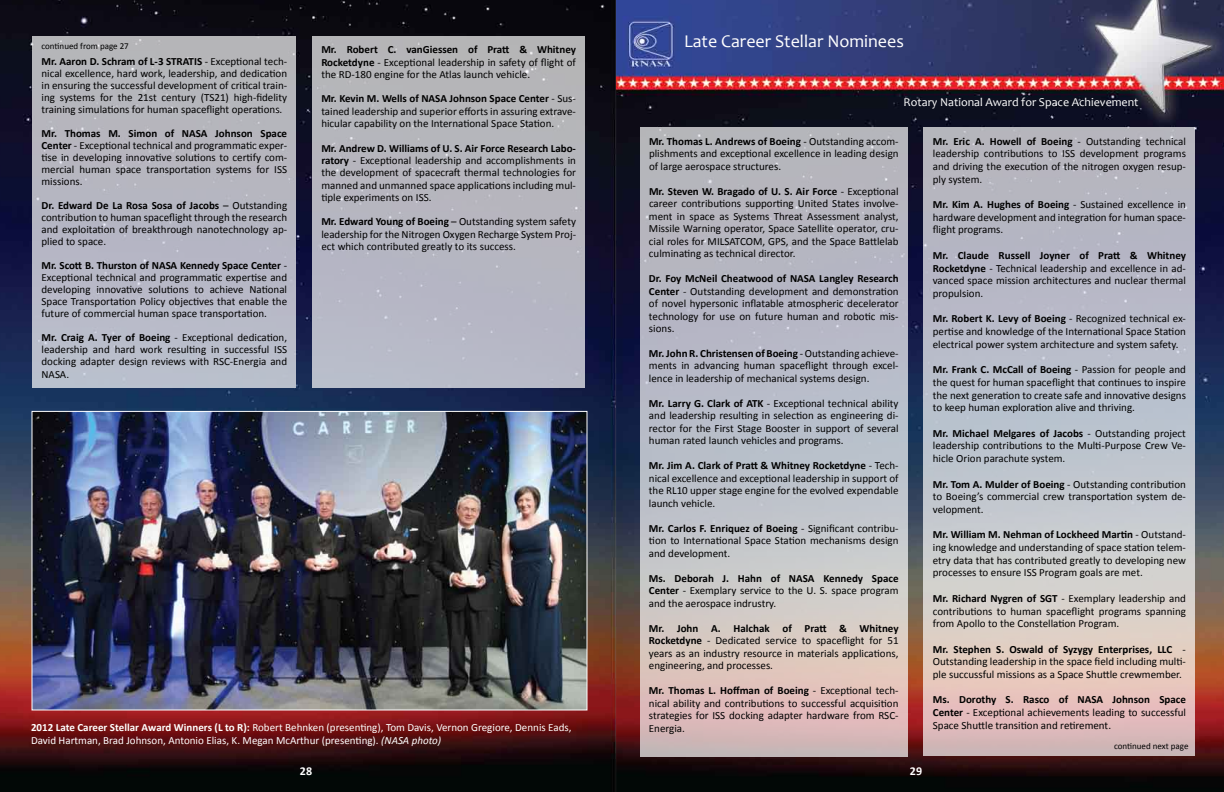
<style>
.page{position:relative;width:1224px;height:792px;background:#fff}
.page>*{position:absolute;margin:0;border:0;box-sizing:border-box;transform-origin:0 0}
.t1{font:18px "Candara";color:#fff}
.t2{font:12px "Candara";color:#fff}
.t3{font:700 12px "Calibri";color:#fff}
.t4{font:11px/12.5px "Calibri";color:#000;text-align:justify}
.t5{font:11px "Calibri";color:#fff}
.t6{font:9px "Calibri";color:#000}
.s1{font-weight:700}
.s2{font-style:italic}
</style>
<div class="page">
<img style="left:0;top:0;width:1224px;height:792px">
<img style="left:612px;top:0;width:9px;height:792px">
<div style="left:33px;top:36px;width:263px;height:352px;background:#b6b6c2"></div>
<div style="left:312px;top:36px;width:273px;height:352px;background:#b5b6bf"></div>
<svg style="left:640px;top:127px;width:268px;height:630px;background:#c1bdc3"></svg>
<svg style="left:924px;top:127px;width:271px;height:629px;background:#c5c1c6"></svg>
<img style="left:34px;top:413px;width:552px;height:295px">
<div style="left:32px;top:411px;width:556px;height:299px;border:1px solid #fff"></div>
<h1 class="t1" style="left:684px;top:30px;width:221px">Late Career Stellar Nominees</h1>
<p class="t6" style="left:41px;top:40px;width:89px">continued from page 27</p>
<p class="t4" style="left:321px;top:43px;width:256px"><span class="s1">Mr. Robert C. vanGiessen of Pratt &amp; Whitney Rocketdyne</span> - Exceptional leadership in safety of flight of the RD-180 engine for the Atlas launch vehicle.</p>
<p class="t4" style="left:321px;top:93px;width:256px"><span class="s1">Mr. Kevin M. Wells of NASA Johnson Space Center</span> - Sus&shy;tained leadership and superior efforts in assuring extrave&shy;hicular capability on the International Space Station.</p>
<p class="t4" style="left:321px;top:142px;width:256px"><span class="s1">Mr. Andrew D. Williams of U. S. Air Force Research Labo&shy;ratory</span> - Exceptional leadership and accomplishments in the development of spacecraft thermal technologies for manned and unmanned space applications including mul&shy;tiple experiments on ISS.</p>
<p class="t4" style="left:321px;top:216px;width:256px"><span class="s1">Mr. Edward Young of Boeing</span> – Outstanding system safety leadership for the Nitrogen Oxygen Recharge System Proj&shy;ect which contributed greatly to its success.</p>
<p class="t4" style="left:42px;top:56px;width:247px;line-height:12px"><span class="s1">Mr. Aaron D. Schram of L-3 STRATIS</span> - Exceptional tech&shy;nical excellence, hard work, leadership, and dedication in ensuring the successful development of critical train&shy;ing systems for the 21st century (TS21) high-fidelity training simulations for human spaceflight operations.</p>
<p class="t4" style="left:42px;top:128px;width:247px;line-height:12px"><span class="s1">Mr. Thomas M. Simon of NASA Johnson Space Center</span> - Exceptional technical and programmatic exper&shy;tise in developing innovative solutions to certify com&shy;mercial human space transportation systems for ISS missions.</p>
<p class="t4" style="left:42px;top:200px;width:247px;line-height:12px"><span class="s1">Dr. Edward De La Rosa Sosa of Jacobs</span> – Outstanding contribution to human spaceflight through the research and exploitation of breakthrough nanotechnology ap&shy;plied to space.</p>
<p class="t4" style="left:42px;top:260px;width:247px;line-height:12px"><span class="s1">Mr. Scott B. Thurston of NASA Kennedy Space Center</span> - Exceptional technical and programmatic expertise and developing innovative solutions to achieve National Space Transportation Policy objectives that enable the future of commercial human space transportation.</p>
<p class="t4" style="left:42px;top:332px;width:247px;line-height:12.1px"><span class="s1">Mr. Craig A. Tyer of Boeing</span> - Exceptional dedication, leadership and hard work resulting in successful ISS docking adapter design reviews with RSC-Energia and NASA.</p>
<p class="t2" style="left:904px;top:94px;width:237px">Rotary National Award for Space Achievement</p>
<p class="t4" style="left:933px;top:135px;width:255px"><span class="s1">Mr. Eric A. Howell of Boeing</span> - Outstanding technical leadership contributions to ISS development programs and driving the execution of the nitrogen oxygen resup&shy;ply system.</p>
<p class="t4" style="left:933px;top:198px;width:255px"><span class="s1">Mr. Kim A. Hughes of Boeing</span> - Sustained excellence in hardware development and integration for human space&shy;flight programs.</p>
<p class="t4" style="left:933px;top:249px;width:255px"><span class="s1">Mr. Claude Russell Joyner of Pratt &amp; Whitney Rocketdyne</span> - Technical leadership and excellence in ad&shy;vanced space mission architectures and nuclear thermal propulsion.</p>
<p class="t4" style="left:933px;top:312px;width:255px"><span class="s1">Mr. Robert K. Levy of Boeing</span> - Recognized technical ex&shy;pertise and knowledge of the International Space Station electrical power system architecture and system safety.</p>
<p class="t4" style="left:933px;top:363px;width:255px"><span class="s1">Mr. Frank C. McCall of Boeing</span> - Passion for people and the quest for human spaceflight that continues to inspire the next generation to create safe and innovative designs to keep human exploration alive and thriving.</p>
<p class="t4" style="left:933px;top:427px;width:255px"><span class="s1">Mr. Michael Melgares of Jacobs</span> - Outstanding project leadership contributions to the Multi-Purpose Crew Ve&shy;hicle Orion parachute system.</p>
<p class="t4" style="left:933px;top:478px;width:255px"><span class="s1">Mr. Tom A. Mulder of Boeing</span> - Outstanding contribution to Boeing’s commercial crew transportation system de&shy;velopment.</p>
<p class="t4" style="left:933px;top:528px;width:255px"><span class="s1">Mr. William M. Nehman of Lockheed Martin</span> - Outstand&shy;ing knowledge and understanding of space station telem&shy;etry data that has contributed greatly to developing new processes to ensure ISS Program goals are met.</p>
<p class="t4" style="left:933px;top:592px;width:255px"><span class="s1">Mr. Richard Nygren of SGT</span> - Exemplary leadership and contributions to human spaceflight programs spanning from Apollo to the Constellation Program.</p>
<p class="t4" style="left:933px;top:643px;width:255px"><span class="s1">Mr. Stephen S. Oswald of Syzygy Enterprises, LLC</span> - Outstanding leadership in the space field including multi&shy;ple succussful missions as a Space Shuttle crewmember.</p>
<p class="t4" style="left:933px;top:693px;width:255px"><span class="s1">Ms. Dorothy S. Rasco of NASA Johnson Space<br>Center</span> - Exceptional achievements leading to successful</p>
<p class="t4" style="left:649px;top:135px;width:251px"><span class="s1">Mr. Thomas L. Andrews of Boeing</span> - Outstanding accom&shy;plishments and exceptional excellence in leading design of large aerospace structures.</p>
<p class="t4" style="left:649px;top:185px;width:251px"><span class="s1">Mr. Steven W. Bragado of U. S. Air Force</span> - Exceptional career contributions supporting United States involve&shy;ment in space as Systems Threat Assessment analyst, Missile Warning operator, Space Satellite operator, cru&shy;cial roles for MILSATCOM, GPS, and the Space Battlelab culminating as technical director.</p>
<p class="t4" style="left:649px;top:272px;width:251px"><span class="s1">Dr. Foy McNeil Cheatwood of NASA Langley Research Center</span> - Outstanding development and demonstration of novel hypersonic inflatable atmospheric decelerator technology for use on future human and robotic mis&shy;sions.</p>
<p class="t4" style="left:649px;top:347px;width:251px"><span class="s1">Mr. John R. Christensen of Boeing</span> - Outstanding achieve&shy;ments in advancing human spaceflight through excel&shy;lence in leadership of mechanical systems design.</p>
<p class="t4" style="left:649px;top:397px;width:251px"><span class="s1">Mr. Larry G. Clark of ATK</span> - Exceptional technical ability and leadership resulting in selection as engineering di&shy;rector for the First Stage Booster in support of several human rated launch vehicles and programs.</p>
<p class="t4" style="left:649px;top:460px;width:251px"><span class="s1">Mr. Jim A. Clark of Pratt &amp; Whitney Rocketdyne</span> - Tech&shy;nical excellence and exceptional leadership in support of the RL10 upper stage engine for the evolved expendable launch vehicle.</p>
<p class="t4" style="left:649px;top:522px;width:251px"><span class="s1">Mr. Carlos F. Enriquez of Boeing</span> - Significant contribu&shy;tion to International Space Station mechanisms design and development.</p>
<p class="t4" style="left:649px;top:572px;width:251px"><span class="s1">Ms. Deborah J. Hahn of NASA Kennedy Space Center</span> - Exemplary service to the U. S. space program and the aerospace indrustry.</p>
<p class="t4" style="left:649px;top:622px;width:251px"><span class="s1">Mr. John A. Halchak of Pratt &amp; Whitney Rocketdyne</span> - Dedicated service to spaceflight for 51 years as an industry resource in materials applications, engineering, and processes.</p>
<p class="t4" style="left:649px;top:685px;width:251px"><span class="s1">Mr. Thomas L. Hoffman of Boeing</span> - Exceptional tech&shy;nical ability and contributions to successful acquisition strategies for ISS docking adapter hardware from RSC-Energia.</p>
<p class="t5" style="left:31px;top:721px;width:542px"><span class="s1">2012 Late Career Stellar Award Winners (L to R):</span> Robert Behnken (presenting), Tom Davis, Vernon Gregiore, Dennis Eads,</p>
<p class="t4" style="left:933px;top:719px;width:180px">Space Shuttle transition and retirement.</p>
<p class="t5" style="left:31px;top:734px;width:412px">David Hartman, Brad Johnson, Antonio Elias, K. Megan McArthur (presenting). <span class="s2">(NASA photo)</span></p>
<p class="t6" style="left:1114px;top:740px;width:76px">continued next page</p>
<p class="t3" style="left:300px;top:763px;width:14px">28</p>
<p class="t3" style="left:910px;top:763px;width:14px">29</p>
</div>
